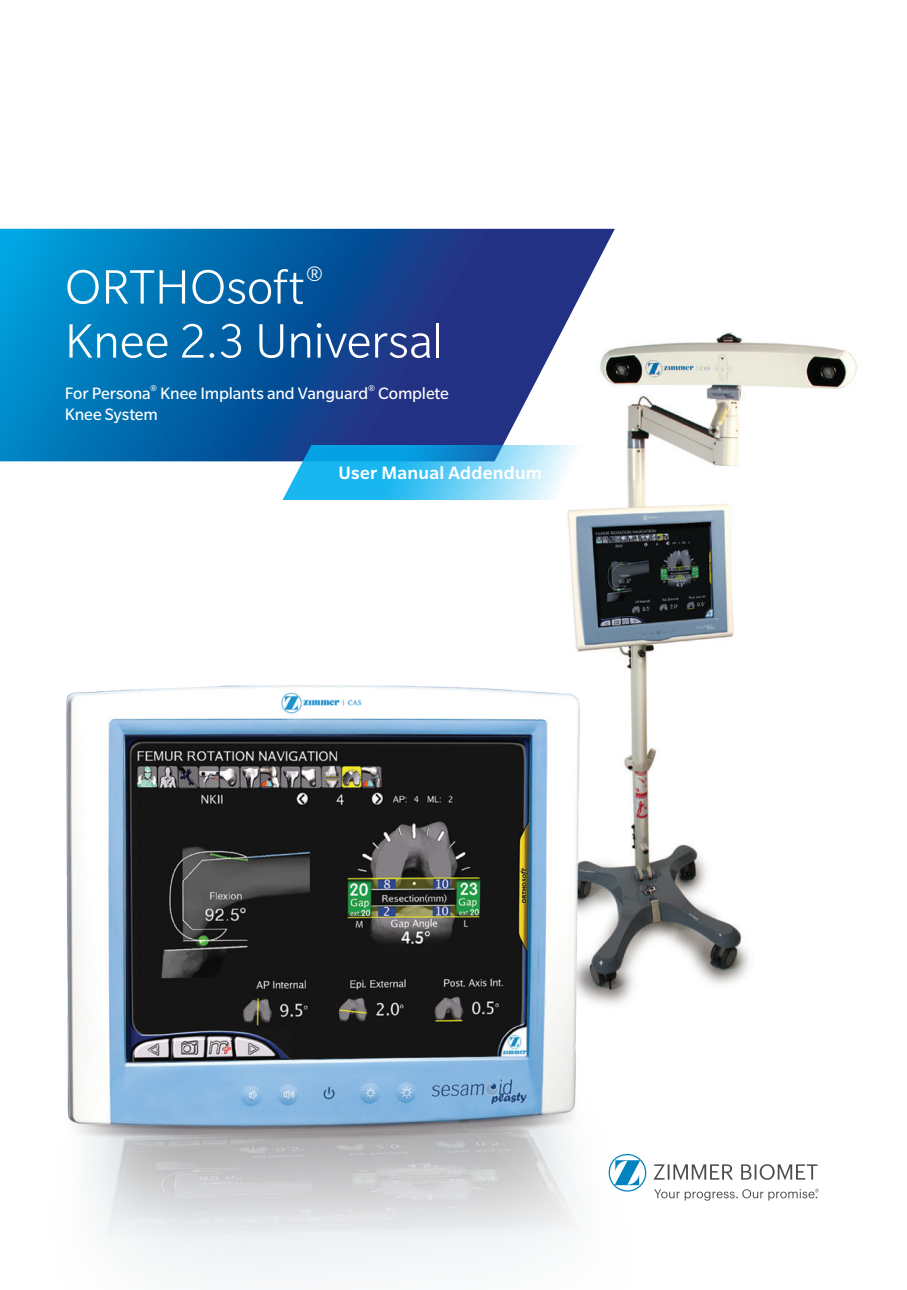
<style>
.page{position:relative;width:907px;height:1290px;background:#fff}
.page>*{position:absolute;margin:0;border:0;box-sizing:border-box;transform-origin:0 0}
.t1{font:300 52.5px/54px "Slate Pro";color:#fff}
.t2{font:500 19.5px "Slate Pro";letter-spacing:.015em;color:#fff}
.t3{font:18px/21px "Slate Pro";letter-spacing:-.01em;color:#fff}
</style>
<div class="page">
<img style="left:440px;top:332px;width:417px;height:653px">
<svg style="left:0;top:229px;width:614px;height:232px;background:#2066a8"></svg>
<svg style="left:710px;top:1164px;width:107px;height:16px"></svg>
<svg style="left:709px;top:1189px;width:109px;height:12px"></svg>
<svg style="left:282px;top:445px;width:405px;height:54px"></svg>
<img style="left:66px;top:673px;width:643px;height:602px">
<p class="t1" style="left:65px;top:260px;width:380px">ORTHOsoft<sup>®<br></sup>Knee 2.3 Universal</p>
<p class="t3" style="left:65px;top:383px;width:385px">For Persona<sup>®</sup> Knee Implants and Vanguard<sup>®</sup> Complete<br>Knee System</p>
<p class="t2" style="left:338px;top:462px;width:205px">User Manual Addendum</p>
</div>
